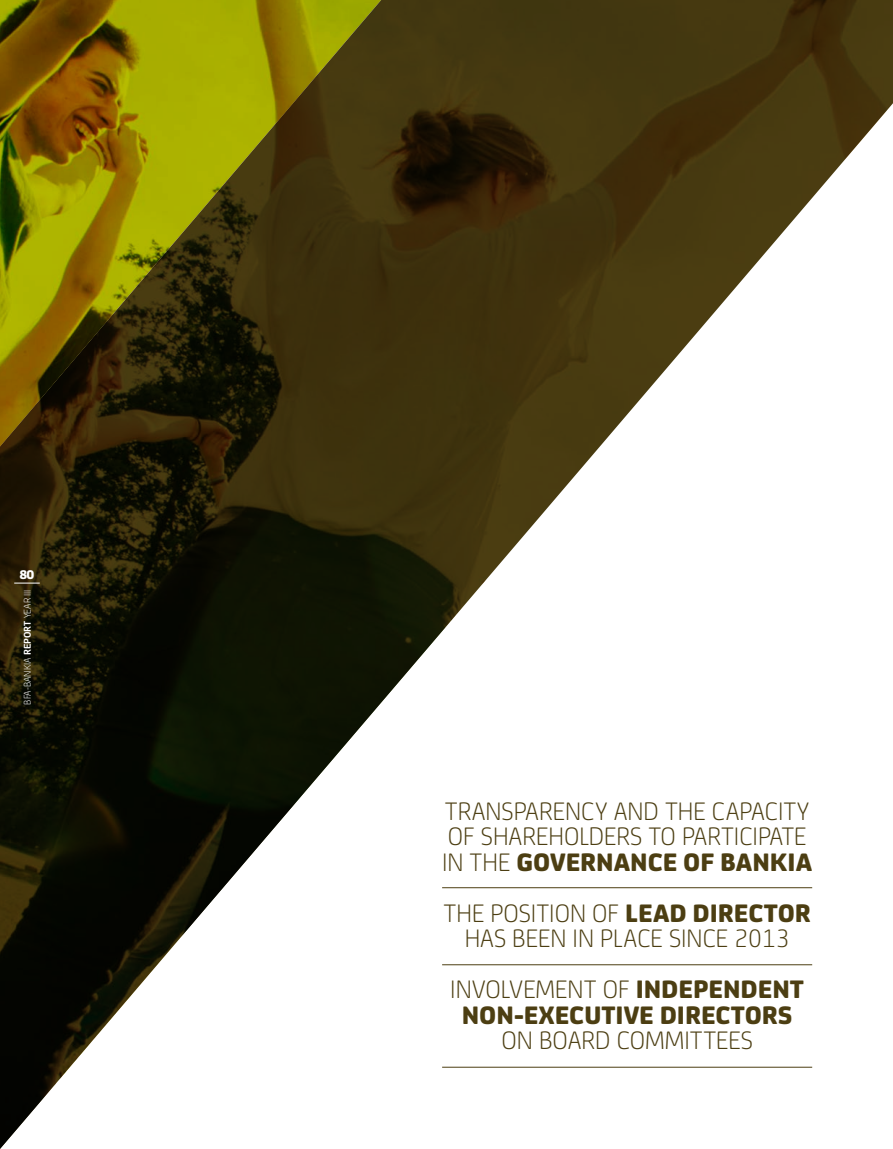
<style>
.page{position:relative;width:893px;height:1149px;background:#fff}
.page>*{position:absolute;margin:0;border:0;box-sizing:border-box;transform-origin:0 0}
.t1{font:300 27px/25.5px "Bankia";color:#4c3e12}
.t2{font:800 27px "Bankia";color:#4c3e12}
.t3{font:800 13.5px "Bankia";color:#fff}
.t4{font:300 10.5px "Bankia";color:#fff}
.s1{font-weight:700}
.s2{font-weight:300}
.s3{font-weight:800}
</style>
<div class="page">
<img style="left:0;top:0;width:893px;height:1148px">
<hr style="left:442px;top:887px;width:370px;height:1px;background:#4c3e12">
<hr style="left:442px;top:964px;width:370px;height:1px;background:#4c3e12">
<hr style="left:442px;top:1066px;width:370px;height:1px;background:#4c3e12">
<svg style="left:14px;top:582px;width:26px;height:1px"></svg>
<p class="t3" style="left:20px;top:563px;width:16px">80</p>
<p class="t4" style="left:20px;top:704px;width:117px;rotate:-90deg">BFA-BANKIA <span class="s1">REPORT</span> YEAR III</p>
<p class="t1" style="left:445px;top:796px;width:366px">TRANSPARENCY AND THE CAPACITY<br>OF SHAREHOLDERS TO PARTICIP</p>
<p class="t1" style="left:770px;top:821px;width:19px">ATE</p>
<p class="t2" style="left:442px;top:840px;width:92px"><span class="s2">IN THE</span> GOVERNANCE</p>
<p class="t2" style="left:683px;top:840px;width:69px">OF BANKIA</p>
<p class="t1" style="left:444px;top:898px;width:198px">THEPOSITION OF <span class="s3">LEAD</span></p>
<p class="t2" style="left:693px;top:891px;width:16px">DIRECTOR</p>
<p class="t1" style="left:450px;top:910px;width:341px;line-height:51px;text-indent:14px">HAS BEEN IN PLACE SINCE 2013<br>INVOLVEME</p>
<p class="t2" style="left:568px;top:967px;width:85px"><span class="s2">NTOF</span> INDEPENDENT</p>
<p class="t2" style="left:462px;top:993px;width:18px">NON</p>
<p class="t2" style="left:514px;top:993px;width:25px">-EXECUTIVE</p>
<p class="t2" style="left:660px;top:993px;width:16px">DIRECTORS</p>
<p class="t1" style="left:502px;top:1025px;width:130px">ON BOARD COMMITTEE</p>
<p class="t1" style="left:741px;top:1025px;width:14px">S</p>
</div>
